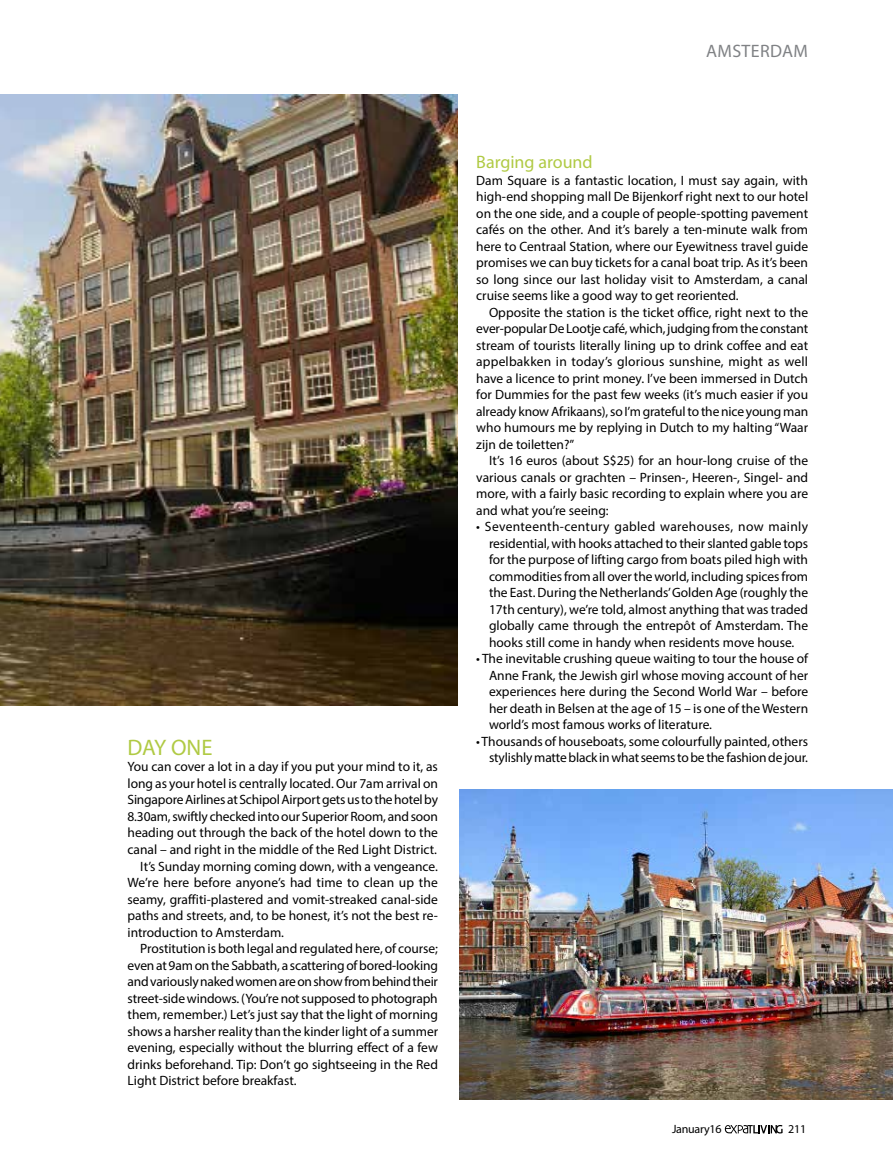
<style>
.page{position:relative;width:893px;height:1170px;background:#fff}
.page>*{position:absolute;margin:0;border:0;box-sizing:border-box;transform-origin:0 0}
.t1{font:22.5px "Myriad Pro";letter-spacing:-.005em;color:#b0ca44}
.t2{font:18px "Myriad Pro";color:#b0ca44}
.t3{font:18px "Myriad Pro";letter-spacing:.02em;color:#808285}
.t4{font:13.5px/16.5px "Myriad Pro";color:#000;text-align:justify}
.t5{font:12px "Myriad Pro";letter-spacing:-.02em;color:#000}
</style>
<div class="page">
<svg style="left:725px;top:1125px;width:58px;height:8px"></svg>
<img style="left:0;top:94px;width:457px;height:611px">
<img style="left:459px;top:789px;width:434px;height:310px">
<h2 class="t3" style="left:706px;top:40px;width:103px">AMSTERDAM</h2>
<h1 class="t1" style="left:128px;top:733px;width:86px">DAY ONE</h1>
<p class="t4" style="left:128px;top:758px;width:312px">You can cover a lot in a day if you put your mind to it, as</p>
<p class="t4" style="left:128px;top:775px;width:312px">long as your hotel is centrally located. Our 7am arrival on</p>
<p class="t4" style="left:128px;top:791px;width:312px">Singapore Airlines at Schipol Airport gets us to the hotel by</p>
<p class="t4" style="left:128px;top:808px;width:312px">8.30am, swiftly checked into our Superior Room, and soon</p>
<p class="t4" style="left:128px;top:824px;width:312px">heading out through the back of the hotel down to the</p>
<p class="t4" style="left:128px;top:841px;width:311px">canal – and right in the middle of the Red Light District.</p>
<p class="t4" style="left:140px;top:857px;width:299px">It’s Sunday morning coming down, with a vengeance.</p>
<p class="t4" style="left:128px;top:873px;width:312px">We’re here before anyone’s had time to clean up the</p>
<p class="t4" style="left:128px;top:890px;width:312px">seamy, graffiti-plastered and vomit-streaked canal-side</p>
<p class="t4" style="left:128px;top:906px;width:312px">paths and streets, and, to be honest, it’s not the best re-</p>
<p class="t4" style="left:128px;top:923px;width:158px">introduction to Amsterdam.</p>
<p class="t4" style="left:140px;top:939px;width:299px">Prostitution is both legal and regulated here, of course;</p>
<p class="t4" style="left:128px;top:956px;width:312px">even at 9am on the Sabbath, a scattering of bored-looking</p>
<p class="t4" style="left:128px;top:972px;width:312px">and variously naked women are on show from behind their</p>
<p class="t4" style="left:128px;top:989px;width:312px">street-side windows. (You’re not supposed to photograph</p>
<p class="t4" style="left:128px;top:1005px;width:312px">them, remember.) Let’s just say that the light of morning</p>
<p class="t4" style="left:128px;top:1022px;width:312px">shows a harsher reality than the kinder light of a summer</p>
<p class="t4" style="left:128px;top:1038px;width:312px">evening, especially without the blurring effect of a few</p>
<p class="t4" style="left:128px;top:1055px;width:312px">drinks beforehand. Tip: Don’t go sightseeing in the Red</p>
<p class="t4" style="left:128px;top:1071px;width:171px">Light District before breakfast.</p>
<h2 class="t2" style="left:476px;top:151px;width:118px">Barging around</h2>
<p class="t4" style="left:476px;top:172px;width:333px">Dam Square is a fantastic location, I must say again, with high-end shopping mall De Bijenkorf right next to our hotel on the one side, and a couple of people-spotting pavement cafés on the other. And it’s barely a ten-minute walk from here to Centraal Station, where our Eyewitness travel guide promises we can buy tickets for a canal boat trip. As it’s been so long since our last holiday visit to Amsterdam, a canal cruise seems like a good way to get reoriented.</p>
<p class="t4" style="left:476px;top:304px;width:333px;text-indent:13px">Opposite the station is the ticket office, right next to the ever-popular De Lootje café, which, judging from the constant stream of tourists literally lining up to drink coffee and eat appelbakken in today’s glorious sunshine, might as well have a licence to print money. I’ve been immersed in Dutch for Dummies for the past few weeks (it’s much easier if you already know Afrikaans), so I’m grateful to the nice young man who humours me by replying in Dutch to my halting “Waar zijn de toiletten?”</p>
<p class="t4" style="left:476px;top:452px;width:333px;text-indent:13px">It’s 16 euros (about S$25) for an hour-long cruise of the various canals or grachten – Prinsen-, Heeren-, Singel- and more, with a fairly basic recording to explain where you are and what you’re seeing:</p>
<p class="t4" style="left:489px;top:518px;width:321px;text-indent:-13px">• Seventeenth-century gabled warehouses, now mainly residential, with hooks attached to their slanted gable tops for the purpose of lifting cargo from boats piled high with commodities from all over the world, including spices from the East. During the Netherlands’ Golden Age (roughly the 17th century), we’re told, almost anything that was traded globally came through the entrepôt of Amsterdam. The hooks still come in handy when residents move house.</p>
<p class="t4" style="left:489px;top:650px;width:321px;text-indent:-13px">• The inevitable crushing queue waiting to tour the house of Anne Frank, the Jewish girl whose moving account of her experiences here during the Second World War – before her death in Belsen at the age of 15 – is one of the Western world’s most famous works of literature.</p>
<p class="t4" style="left:476px;top:732px;width:333px;text-align:right">• Thousands of houseboats, some colourfully painted, others stylishly matte black in what seems to be the fashion de jour.</p>
<p class="t5" style="left:672px;top:1121px;width:51px">January16</p>
<p class="t5" style="left:788px;top:1121px;width:20px">211</p>
</div>
